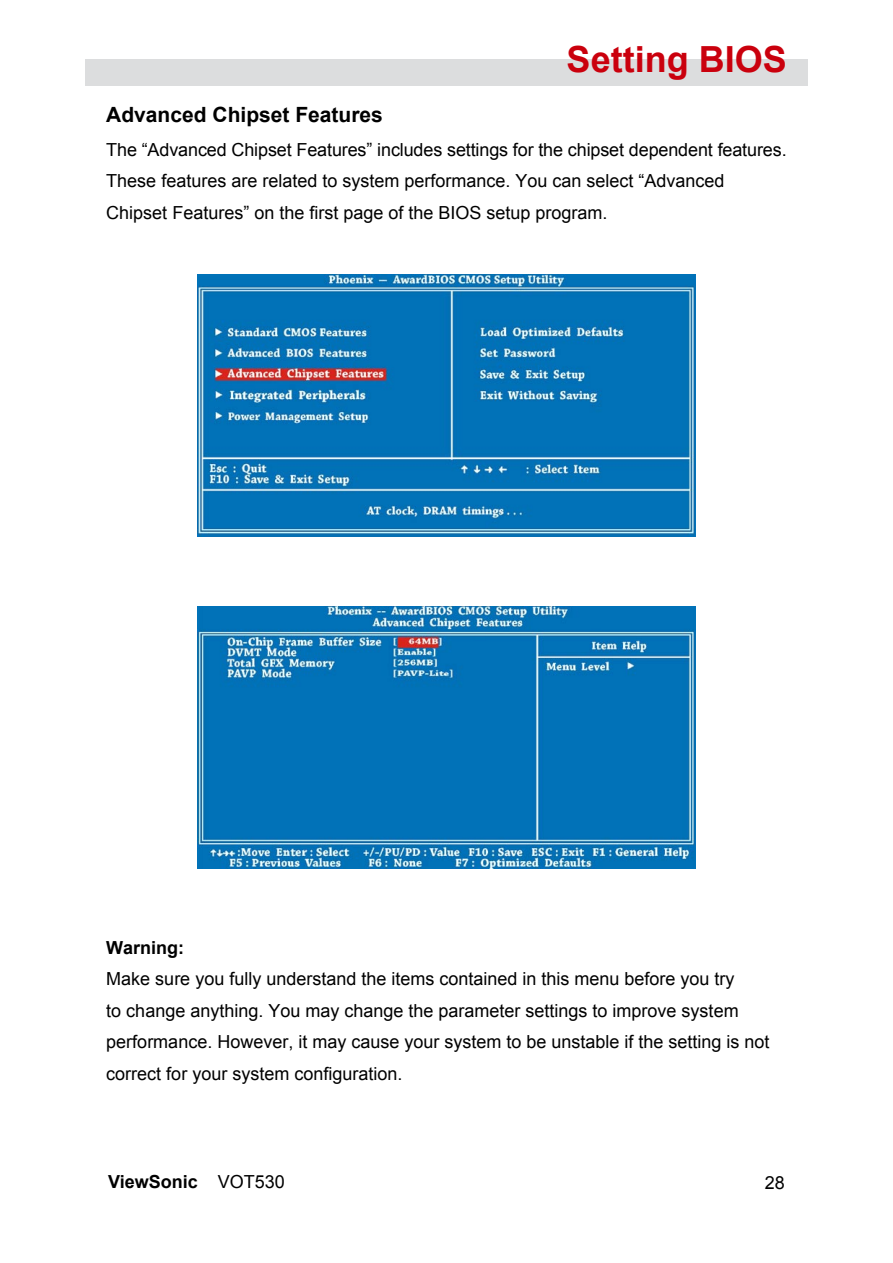
<style>
.page{position:relative;width:893px;height:1263px;background:#fff}
.page>*{position:absolute;margin:0;border:0;box-sizing:border-box;transform-origin:0 0}
.t1{font:700 36px "Arial";color:#ca000d}
.t2{font:700 21px "Arial";color:#000}
.t3{font:18px/31.5px "Arial";color:#000}
.t4{font:700 18px "Arial";color:#000}
.s1{font-weight:400}
</style>
<div class="page">
<div style="left:85px;top:59px;width:723px;height:26px;background:#dcddde"></div>
<img style="left:198px;top:274px;width:497px;height:262px">
<img style="left:198px;top:607px;width:497px;height:261px">
<h1 class="t1" style="left:567px;top:35px;width:222px">Setting BIOS</h1>
<p class="t2" style="left:106px;top:100px;width:278px">Advanced Chipset Features</p>
<p class="t3" style="left:106px;top:134px;width:682px">The “Advanced Chipset Features” includes settings for the chipset dependent features.<br>These features are related to system performance. You can select “Advanced<br>Chipset Features” on the first page of the BIOS setup program.</p>
<p class="t4" style="left:106px;top:935px;width:79px">Warning:</p>
<p class="t3" style="left:106px;top:963px;width:665px">Make sure you fully understand the items contained in this menu before you try<br>to change anything. You may change the parameter settings to improve system performance. However, it may cause your system to be unstable if the setting is not correct for your system configuration.</p>
<p class="t4" style="left:108px;top:1170px;width:178px">ViewSonic <span class="s1">VOT530</span></p>
<p class="t3" style="left:765px;top:1167px;width:22px">28</p>
</div>
